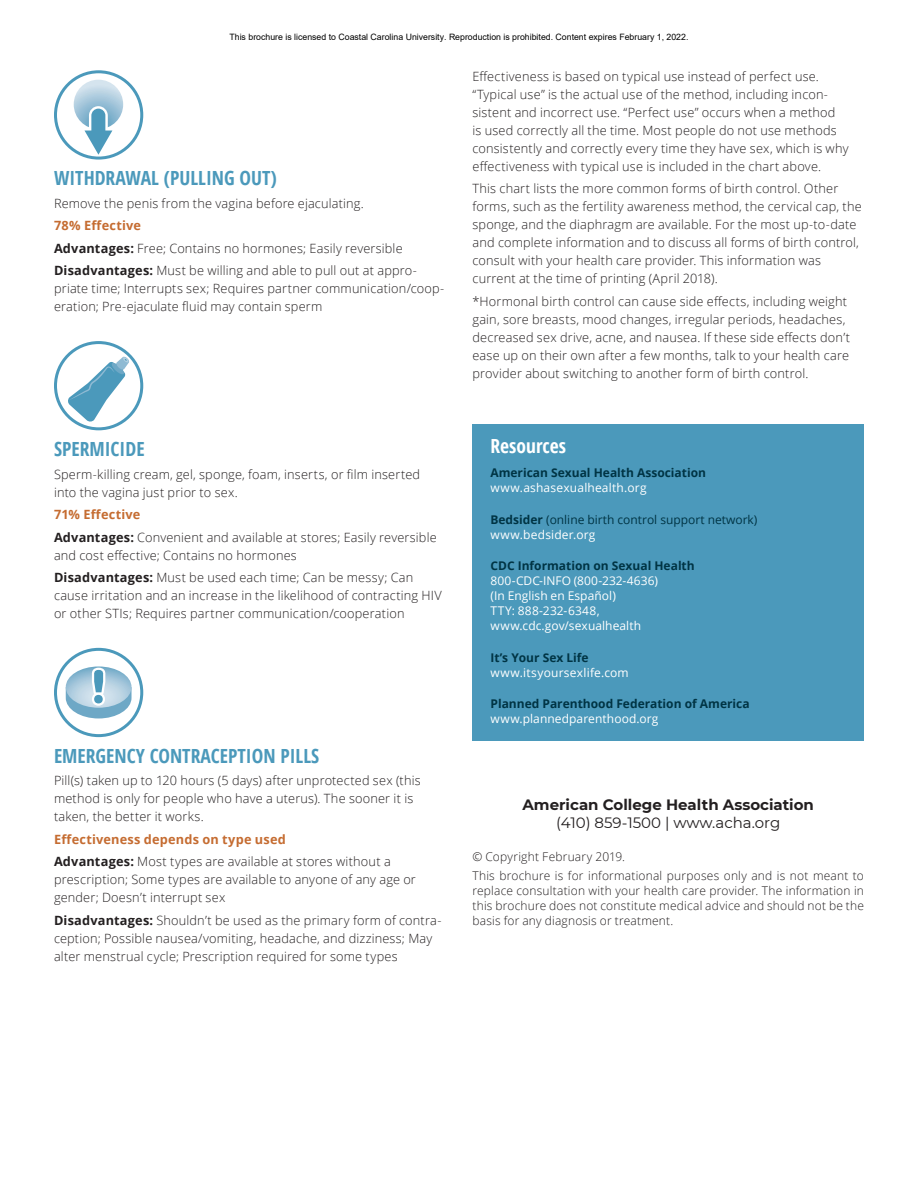
<style>
.page{position:relative;width:918px;height:1188px;background:#fff}
.page>*{position:absolute;margin:0;border:0;box-sizing:border-box;transform-origin:0 0}
.t1{font:700 19.5px "Open Sans Condensed";color:#4b99bb}
.t2{font:700 19.5px "Open Sans Condensed";color:#fff}
.t3{font:700 15px "Montserrat";color:#231f20}
.t4{font:15px "Montserrat";color:#231f20}
.t5{font:300 12.75px/18px "Open Sans";letter-spacing:.015em;color:#231f20}
.t6{font:300 12px/15px "Open Sans";letter-spacing:.015em;color:#231f20}
.t7{font:12px/15px "Open Sans";letter-spacing:.01em;color:#fff}
.t8{font:700 12px "Open Sans";color:#003444}
.t9{font:12px/15px "Open Sans";color:#003444}
.t10{font:8.7px "Arial";color:#000}
.s1{font-weight:700;color:#c56c31}
.s2{font-weight:700}
.s3{color:#fff}
</style>
<div class="page">
<svg style="left:74px;top:80px;width:49px;height:49px"></svg>
<svg style="left:80px;top:106px;width:37px;height:50px"></svg>
<div style="left:54px;top:70px;width:89px;height:90px;border:3px solid #4b99bb;border-radius:50%"></div>
<svg style="left:56px;top:343px;width:86px;height:86px"></svg>
<svg style="left:67px;top:356px;width:63px;height:66px"></svg>
<div style="left:54px;top:341px;width:89px;height:89px;border:3px solid #4b99bb;border-radius:50%"></div>
<svg style="left:56px;top:649px;width:86px;height:87px"></svg>
<svg style="left:66px;top:666px;width:66px;height:52px"></svg>
<div style="left:54px;top:648px;width:89px;height:89px;border:3px solid #4b99bb;border-radius:50%"></div>
<div style="left:472px;top:425px;width:392px;height:316px;background:#4b99bb"></div>
<p class="t10" style="left:230px;top:31px;width:461px">This brochure is licensed to Coastal Carolina University. Reproduction is prohibited. Content expires February 1, 2022.</p>
<h1 class="t1" style="left:54px;top:165px;width:224px">WITHDRAWAL (PULLING OUT)</h1>
<p class="t5" style="left:54px;top:194px;width:311px">Remove the penis from the vagina before ejaculating.</p>
<p class="t5" style="left:54px;top:214px;width:364px;line-height:22.5px"><span class="s1">78% Effective<br></span><span class="s2">Advantages:</span> Free; Contains no hormones; Easily reversible<br><span class="s2">Disadvantages:</span> Must be willing and able to pull out at appro-</p>
<p class="t5" style="left:54px;top:279px;width:392px">priate time; Interrupts sex; Requires partner communication/coop&shy;eration; Pre-ejaculate fluid may contain sperm</p>
<h1 class="t1" style="left:54px;top:435px;width:92px">SPERMICIDE</h1>
<p class="t5" style="left:54px;top:465px;width:368px">Sperm-killing cream, gel, sponge, foam, inserts, or film inserted into the vagina just prior to sex.</p>
<p class="t5" style="left:54px;top:503px;width:384px;line-height:22.5px"><span class="s1">71% Effective<br></span><span class="s2">Advantages:</span> Convenient and available at stores; Easily reversible</p>
<p class="t5" style="left:54px;top:543px;width:361px;line-height:22.5px">and cost effective; Contains no hormones<br><span class="s2">Disadvantages:</span> Must be used each time; Can be messy; Can</p>
<p class="t5" style="left:54px;top:586px;width:389px">cause irritation and an increase in the likelihood of contracting HIV or other STIs; Requires partner communication/cooperation</p>
<h1 class="t1" style="left:54px;top:742px;width:267px">EMERGENCY CONTRACEPTION PILLS</h1>
<p class="t5" style="left:54px;top:771px;width:368px">Pill(s) taken up to 120 hours (5 days) after unprotected sex (this method is only for people who have a uterus). The sooner it is taken, the better it works.</p>
<p class="t5" style="left:54px;top:828px;width:338px;line-height:22.5px"><span class="s1">Effectiveness depends on type used<br></span><span class="s2">Advantages:</span> Most types are available at stores without a</p>
<p class="t5" style="left:54px;top:870px;width:363px">prescription; Some types are available to anyone of any age or gender; Doesn’t interrupt sex</p>
<p class="t5" style="left:54px;top:911px;width:389px"><span class="s2">Disadvantages:</span> Shouldn’t be used as the primary form of contra&shy;ception; Possible nausea/vomiting, headache, and dizziness; May alter menstrual cycle; Prescription required for some types</p>
<p class="t5" style="left:472px;top:67px;width:378px">Effectiveness is based on typical use instead of perfect use. “Typical use” is the actual use of the method, including incon&shy;sistent and incorrect use. “Perfect use” occurs when a method<br>is used correctly all the time. Most people do not use methods consistently and correctly every time they have sex, which is why effectiveness with typical use is included in the chart above.</p>
<p class="t5" style="left:472px;top:179px;width:391px">This chart lists the more common forms of birth control. Other forms, such as the fertility awareness method, the cervical cap, the sponge, and the diaphragm are available. For the most up-to-date and complete information and to discuss all forms of birth control, consult with your health care provider. This information was current at the time of printing (April 2018).</p>
<p class="t5" style="left:472px;top:292px;width:379px">*Hormonal birth control can cause side effects, including weight gain, sore breasts, mood changes, irregular periods, headaches, decreased sex drive, acne, and nausea. If these side effects don’t ease up on their own after a few months, talk to your health care provider about switching to another form of birth control.</p>
<h1 class="t2" style="left:490px;top:432px;width:77px">Resources</h1>
<p class="t8" style="left:490px;top:464px;width:217px">American Sexual Health Association</p>
<p class="t7" style="left:490px;top:480px;width:158px">www.ashasexualhealth.org</p>
<p class="t9" style="left:490px;top:511px;width:268px"><span class="s2">Bedsider</span> (online birth control support network) <span class="s3">www.bedsider.org</span></p>
<p class="t8" style="left:490px;top:557px;width:206px">CDC Information on Sexual Health</p>
<p class="t7" style="left:490px;top:573px;width:169px">800-CDC-INFO (800-232-4636) (In English en Español)<br>TTY: 888-232-6348, www.cdc.gov/sexualhealth</p>
<p class="t8" style="left:490px;top:649px;width:100px">It’s Your Sex Life</p>
<p class="t7" style="left:490px;top:664px;width:140px">www.itsyoursexlife.com</p>
<p class="t8" style="left:490px;top:695px;width:261px">Planned Parenthood Federation of America</p>
<p class="t7" style="left:490px;top:711px;width:170px">www.plannedparenthood.org</p>
<p class="t3" style="left:522px;top:794px;width:293px">American College Health Association</p>
<p class="t4" style="left:556px;top:812px;width:226px">(410) 859-1500 | www.acha.org</p>
<p class="t6" style="left:472px;top:846px;width:393px;line-height:19.5px">© Copyright February 2019.<br>This brochure is for informational purposes only and is not meant to</p>
<p class="t6" style="left:472px;top:883px;width:393px;text-align:justify">replace consultation with your health care provider. The information in this brochure does not constitute medical advice and should not be the basis for any diagnosis or treatment.</p>
</div>
